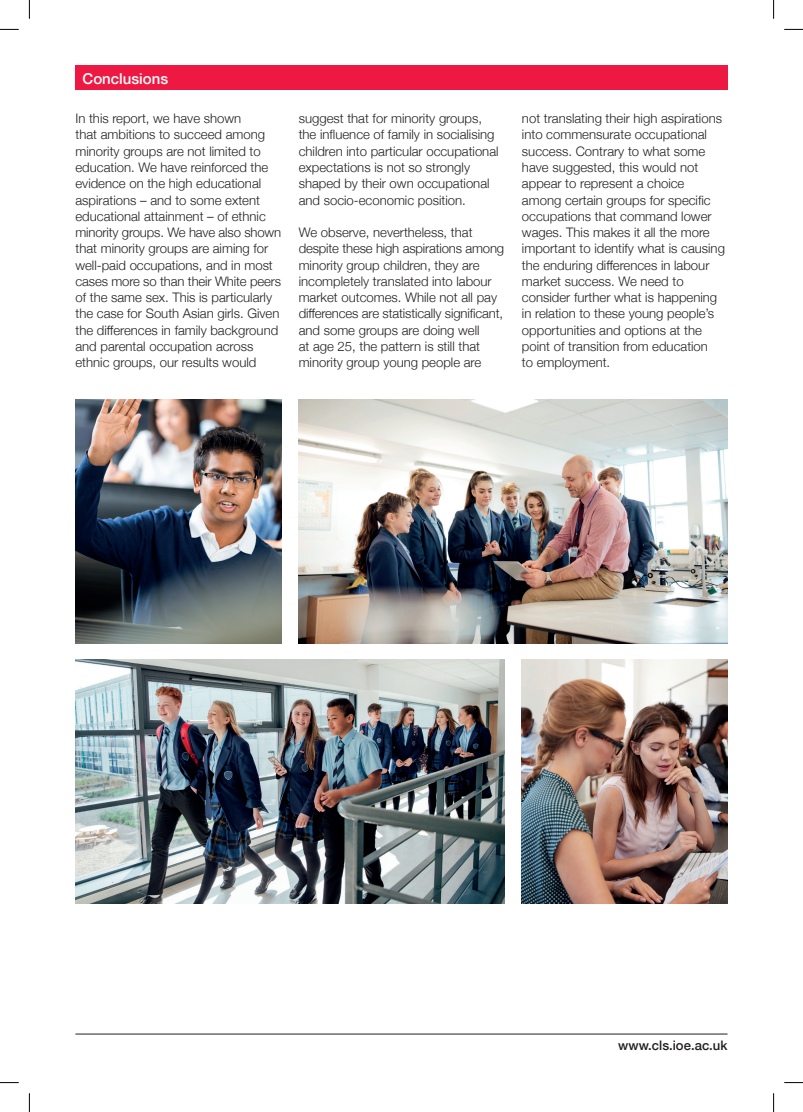
<style>
.page{position:relative;width:803px;height:1112px;background:#fff}
.page>*{position:absolute;margin:0;border:0;box-sizing:border-box;transform-origin:0 0}
.t1{font:500 15px "Helvetica Neue";color:#fff}
.t2{font:300 13.12px/16.2px "Helvetica Neue";color:#231f20}
.t3{font:500 13.12px "Helvetica Neue";color:#231f20}
</style>
<div class="page">
<div style="left:75px;top:65px;width:652px;height:25px;background:#ed1943"></div>
<hr style="left:75px;top:1033px;width:652px;height:1px;background:#231f20">
<img style="left:75px;top:659px;width:429px;height:244px">
<img style="left:299px;top:399px;width:428px;height:244px">
<img style="left:75px;top:399px;width:206px;height:244px">
<img style="left:522px;top:659px;width:205px;height:244px">
<svg style="left:0;top:29px;width:19px;height:1px"></svg>
<svg style="left:784px;top:29px;width:19px;height:1px"></svg>
<svg style="left:0;top:1082px;width:19px;height:1px"></svg>
<svg style="left:784px;top:1082px;width:19px;height:1px"></svg>
<svg style="left:29px;top:0;width:1px;height:19px"></svg>
<svg style="left:29px;top:1093px;width:1px;height:18px"></svg>
<svg style="left:773px;top:0;width:1px;height:19px"></svg>
<svg style="left:773px;top:1093px;width:1px;height:18px"></svg>
<p class="t1" style="left:83px;top:66px;width:87px">Conclusions</p>
<p class="t2" style="left:75px;top:109px;width:207px">In this report, we have shown<br>that ambitions to succeed among minority groups are not limited to education. We have reinforced the evidence on the high educational aspirations – and to some extent educational attainment – of ethnic minority groups. We have also shown that minority groups are aiming for well-paid occupations, and in most cases more so than their White peers of the same sex. This is particularly the case for South Asian girls. Given the differences in family background and parental occupation across ethnic groups, our results would</p>
<p class="t2" style="left:299px;top:109px;width:201px">suggest that for minority groups, the influence of family in socialising children into particular occupational expectations is not so strongly shaped by their own occupational and socio-economic position.</p>
<p class="t2" style="left:299px;top:223px;width:207px">We observe, nevertheless, that despite these high aspirations among minority group children, they are incompletely translated into labour market outcomes. While not all pay differences are statistically significant, and some groups are doing well<br>at age 25, the pattern is still that minority group young people are</p>
<p class="t2" style="left:522px;top:109px;width:204px">not translating their high aspirations into commensurate occupational success. Contrary to what some have suggested, this would not appear to represent a choice among certain groups for specific occupations that command lower wages. This makes it all the more important to identify what is causing the enduring differences in labour market success. We need to consider further what is happening in relation to these young people’s opportunities and options at the point of transition from education<br>to employment.</p>
<p class="t3" style="left:618px;top:1034px;width:111px">www.cls.ioe.ac.uk</p>
</div>
